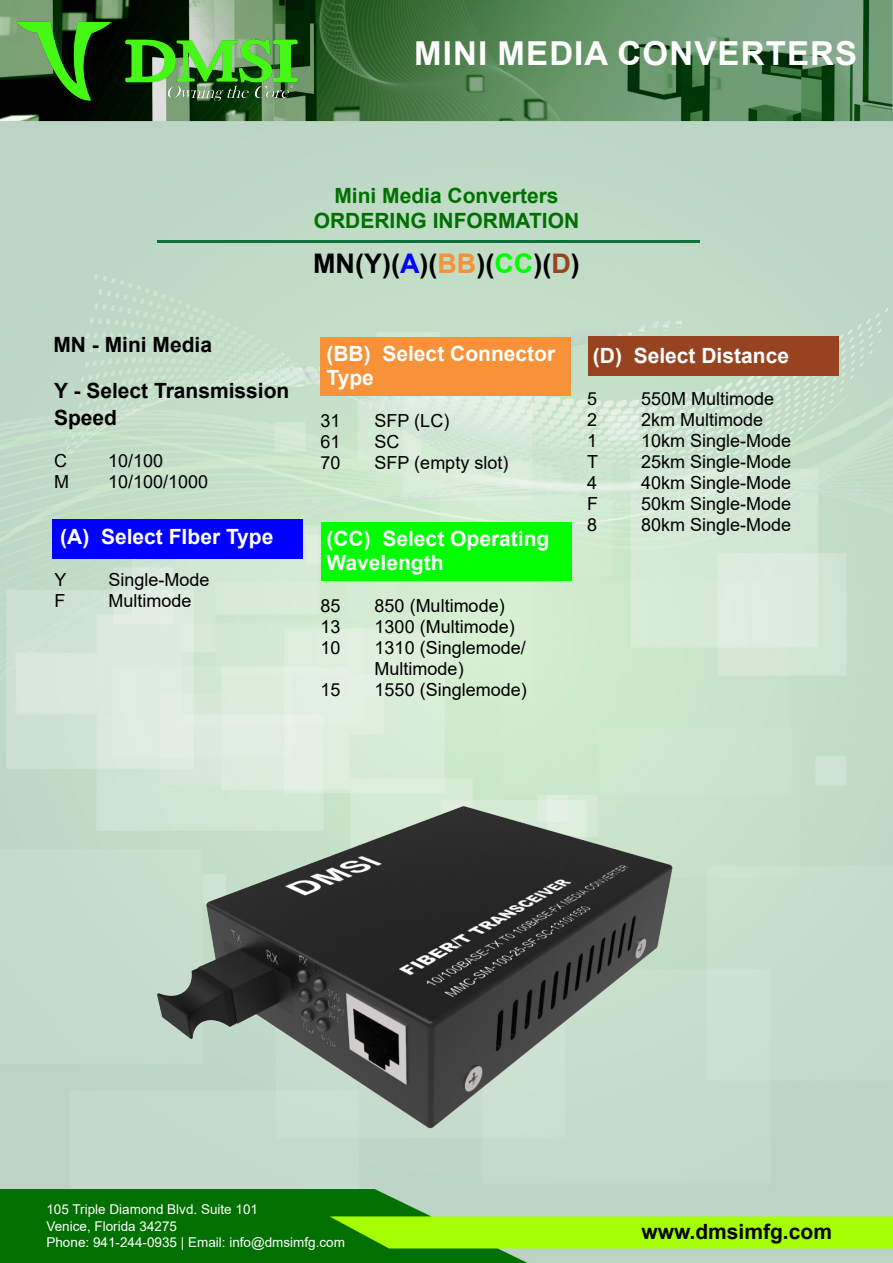
<style>
.page{position:relative;width:893px;height:1263px;background:#fff}
.page>*{position:absolute;margin:0;border:0;box-sizing:border-box;transform-origin:0 0}
.t1{font:700 33px "Arial";letter-spacing:.035em;color:#fff}
.t2{font:700 27px "Arial";color:#000}
.t3{font:700 21px "Arial";color:#fff}
.t4{font:700 21px "Arial";color:#000}
.t5{font:700 21px "Arial";color:#007000}
.t6{font:18px "Arial";color:#000}
.t7{font:13.5px/16.2px "Arial";color:#fff}
.s1{color:#00f}
.s2{color:#f79239}
.s3{color:#0f0}
.s4{color:#994421}
</style>
<div class="page">
<img style="left:0;top:0;width:893px;height:1263px">
<img style="left:122px;top:30px;width:180px;height:75px">
<img style="left:12px;top:17px;width:104px;height:86px">
<div style="left:321px;top:337px;width:250px;height:59px;background:#f79239"></div>
<div style="left:53px;top:520px;width:250px;height:39px;background:#00f"></div>
<div style="left:321px;top:522px;width:250px;height:59px;background:#0f0"></div>
<div style="left:589px;top:337px;width:250px;height:39px;background:#984320"></div>
<hr style="left:157px;top:240px;width:542px;height:2px;background:#0f7039">
<img style="left:147px;top:777px;width:534px;height:360px">
<h1 class="t1" style="left:414px;top:30px;width:445px">MINI MEDIA CONVERTERS</h1>
<p class="t4" style="left:53px;top:330px;width:160px">MN - Mini Media</p>
<p class="t4" style="left:54px;top:376px;width:237px">Y - Select Transmission</p>
<p class="t4" style="left:54px;top:403px;width:65px">Speed</p>
<p class="t6" style="left:54px;top:448px;width:14px">C</p>
<p class="t6" style="left:108px;top:448px;width:57px">10/100</p>
<p class="t6" style="left:54px;top:469px;width:16px">M</p>
<p class="t6" style="left:108px;top:469px;width:102px">10/100/1000</p>
<p class="t3" style="left:60px;top:522px;width:215px">(A) Select FIber Type</p>
<p class="t6" style="left:54px;top:567px;width:14px">Y</p>
<p class="t6" style="left:108px;top:567px;width:103px">Single-Mode</p>
<p class="t6" style="left:54px;top:588px;width:12px">F</p>
<p class="t6" style="left:108px;top:588px;width:85px">Multimode</p>
<p class="t5" style="left:334px;top:181px;width:226px">Mini Media Converters</p>
<p class="t5" style="left:314px;top:206px;width:267px">ORDERING INFORMATION</p>
<p class="t2" style="left:313px;top:244px;width:268px">MN(Y)(<span class="s1">A</span>)(<span class="s2">BB</span>)(<span class="s3">CC</span>)(<span class="s4">D</span>)</p>
<p class="t3" style="left:326px;top:338px;width:230px">(BB) Select Connector</p>
<p class="t3" style="left:326px;top:362px;width:49px">Type</p>
<p class="t6" style="left:321px;top:408px;width:22px">31</p>
<p class="t6" style="left:375px;top:408px;width:76px">SFP (LC)</p>
<p class="t6" style="left:321px;top:429px;width:22px">61</p>
<p class="t6" style="left:375px;top:429px;width:27px">SC</p>
<p class="t6" style="left:321px;top:450px;width:22px">70</p>
<p class="t6" style="left:375px;top:450px;width:135px">SFP (empty slot)</p>
<p class="t3" style="left:326px;top:524px;width:224px">(CC) Select Operating</p>
<p class="t3" style="left:326px;top:548px;width:119px">Wavelength</p>
<p class="t6" style="left:321px;top:594px;width:22px">85</p>
<p class="t6" style="left:375px;top:594px;width:132px">850 (Multimode)</p>
<p class="t6" style="left:321px;top:615px;width:22px">13</p>
<p class="t6" style="left:375px;top:615px;width:142px">1300 (Multimode)</p>
<p class="t6" style="left:321px;top:636px;width:22px">10</p>
<p class="t6" style="left:375px;top:636px;width:153px">1310 (Singlemode/</p>
<p class="t6" style="left:375px;top:657px;width:91px">Multimode)</p>
<p class="t6" style="left:321px;top:678px;width:22px">15</p>
<p class="t6" style="left:375px;top:678px;width:154px">1550 (Singlemode)</p>
<p class="t3" style="left:593px;top:340px;width:198px">(D) Select Distance</p>
<p class="t6" style="left:587px;top:386px;width:12px">5</p>
<p class="t6" style="left:641px;top:386px;width:135px">550M Multimode</p>
<p class="t6" style="left:587px;top:407px;width:12px">2</p>
<p class="t6" style="left:641px;top:407px;width:124px">2km Multimode</p>
<p class="t6" style="left:587px;top:428px;width:12px">1</p>
<p class="t6" style="left:641px;top:428px;width:152px">10km Single-Mode</p>
<p class="t6" style="left:587px;top:449px;width:12px">T</p>
<p class="t6" style="left:641px;top:449px;width:152px">25km Single-Mode</p>
<p class="t6" style="left:587px;top:470px;width:12px">4</p>
<p class="t6" style="left:641px;top:470px;width:152px">40km Single-Mode</p>
<p class="t6" style="left:587px;top:491px;width:12px">F</p>
<p class="t6" style="left:641px;top:491px;width:152px">50km Single-Mode</p>
<p class="t6" style="left:587px;top:512px;width:12px">8</p>
<p class="t6" style="left:641px;top:512px;width:152px">80km Single-Mode</p>
<p class="t7" style="left:46px;top:1201px;width:300px">105 Triple Diamond Blvd. Suite 101<br>Venice, Florida 34275<br>Phone: 941-244-0935 | Email: info@dmsimfg.com</p>
<p class="t4" style="left:641px;top:1217px;width:192px">www.dmsimfg.com</p>
</div>
